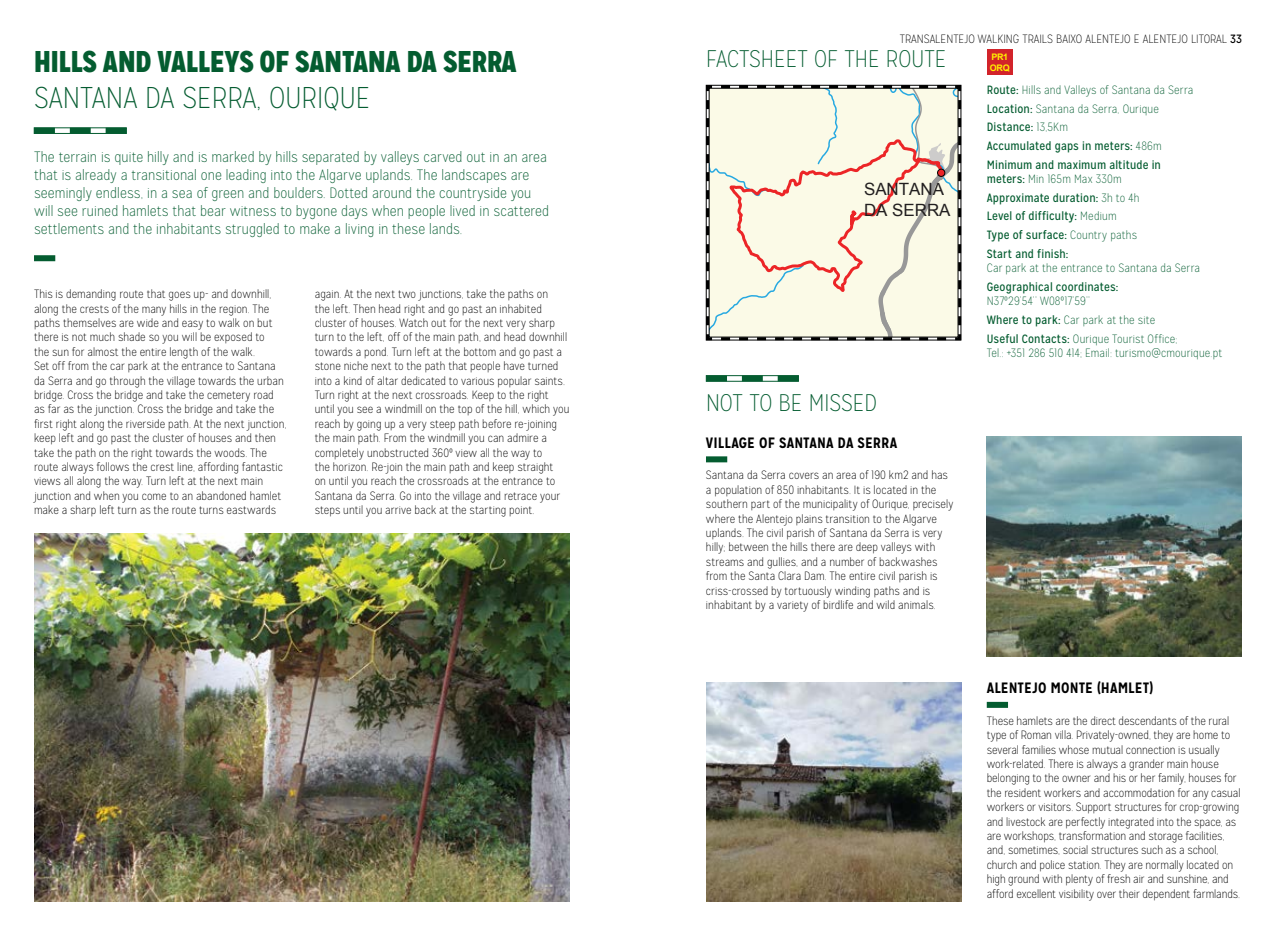
<style>
.page{position:relative;width:1276px;height:936px;background:#fff}
.page>*{position:absolute;margin:0;border:0;box-sizing:border-box;transform-origin:0 0}
.t1{font:900 30px "Mission Gothic";color:#045c30}
.t2{font:100 30px "Mission Gothic";color:#045c30}
.t3{font:100 24px "Mission Gothic";color:#045c30}
.t4{font:16.95px/20.2px "Arial";color:#221f20}
.t5{font:100 15px/18px "Mission Gothic";letter-spacing:.005em;color:#045c30}
.t6{font:700 15px "Mission Gothic";letter-spacing:.005em;color:#000}
.t7{font:100 12px/14.4px "Mission Gothic";letter-spacing:.005em;color:#000}
.t8{font:12px/18.6px "Mission Gothic";letter-spacing:.01em;color:#045c30}
.t9{font:100 12px/18.6px "Mission Gothic";letter-spacing:.015em;color:#045c30}
.t10{font:700 9px/10.8px "Arial";letter-spacing:-.04em;color:#fff200}
.s1{font-weight:400}
.s2{font-weight:100}
</style>
<div class="page">
<svg style="left:708px;top:377px;width:88px;height:2px"></svg>
<div style="left:706px;top:375px;width:92px;height:6px;border:1px solid #045c30"></div>
<img style="left:706px;top:682px;width:255px;height:219px">
<img style="left:986px;top:436px;width:256px;height:220px">
<svg style="left:36px;top:130px;width:88px;height:2px"></svg>
<div style="left:34px;top:128px;width:92px;height:6px;border:1px solid #045c30"></div>
<div style="left:34px;top:255px;width:21px;height:6px;background:#045c30"></div>
<img style="left:34px;top:534px;width:536px;height:367px">
<div style="left:706px;top:456px;width:21px;height:6px;background:#045c30"></div>
<div style="left:986px;top:701px;width:22px;height:6px;background:#045c30"></div>
<div style="left:986px;top:49px;width:26px;height:26px;background:#d2232a"></div>
<svg style="left:705px;top:84px;width:257px;height:257px;background:#f0e9d9"></svg>
<div style="left:706px;top:85px;width:255px;height:255px;border:1px solid #000"></div>
<h1 class="t1" style="left:34px;top:42px;width:484px">HILLS AND VALLEYS OF SANTANA DA SERRA</h1>
<h1 class="t2" style="left:34px;top:80px;width:338px">SANTANA DA SERRA, OURIQUE</h1>
<p class="t5" style="left:34px;top:148px;width:517px">The terrain is quite hilly and is marked by hills separated by valleys carved out in an area that is already a transitional one leading into the Algarve uplands. The landscapes are seemingly endless, in a sea of green and boulders. Dotted around the countryside you will see ruined hamlets that bear witness to bygone days when people lived in scattered settlements and the inhabitants struggled to make a living in these lands.</p>
<p class="t7" style="left:34px;top:287px;width:254px">This is demanding route that goes up- and downhill, along the crests of the many hills in the region. The paths themselves are wide and easy to walk on but there is not much shade so you will be exposed to<br>the sun for almost the entire length of the walk.<br>Set off from the car park at the entrance to Santana da Serra and go through the village towards the urban bridge. Cross the bridge and take the cemetery road as far as the junction. Cross the bridge and take the first right along the riverside path. At the next junction, keep left and go past the cluster of houses and then take the path on the right towards the woods. The route always follows the crest line, affording fantastic views all along the way. Turn left at the next main junction and when you come to an abandoned hamlet make a sharp left turn as the route turns eastwards</p>
<p class="t7" style="left:315px;top:287px;width:256px">again. At the next two junctions, take the paths on<br>the left. Then head right and go past an inhabited cluster of houses. Watch out for the next very sharp turn to the left, off of the main path, and head downhill towards a pond. Turn left at the bottom and go past a stone niche next to the path that people have turned into a kind of altar dedicated to various popular saints.<br>Turn right at the next crossroads. Keep to the right until you see a windmill on the top of the hill, which you reach by going up a very steep path before re-joining the main path. From the windmill you can admire a completely unobstructed 360º view all the way to<br>the horizon. Re-join the main path and keep straight<br>on until you reach the crossroads at the entrance to Santana da Serra. Go into the village and retrace your steps until you arrive back at the starting point.</p>
<p class="t7" style="left:900px;top:32px;width:343px">TRANSALENTEJO WALKING TRAILS BAIXO ALENTEJO E ALENTEJO LITORAL <span class="s1">33</span></p>
<h2 class="t3" style="left:706px;top:45px;width:242px">FACTSHEET OF THE ROUTE</h2>
<h3 class="t4" style="left:864px;top:179px;width:88px">SANTANA<br>DA SERRA</h3>
<h2 class="t3" style="left:706px;top:389px;width:173px">NOT TO BE MISSED</h2>
<p class="t6" style="left:706px;top:433px;width:193px">VILLAGE OF SANTANA DA SERRA</p>
<p class="t7" style="left:706px;top:468px;width:249px">Santana da Serra covers an area of 190 km2 and has a population of 850 inhabitants. It is located in the southern part of the municipality of Ourique, precisely where the Alentejo plains transition to the Algarve uplands. The civil parish of Santana da Serra is very hilly; between the hills there are deep valleys with streams and gullies, and a number of backwashes from the Santa Clara Dam. The entire civil parish is criss-crossed by tortuously winding paths and is inhabitant by a variety of birdlife and wild animals.</p>
<p class="t10" style="left:989px;top:52px;width:21px">PR1<br>ORQ</p>
<p class="t8" style="left:986px;top:81px;width:208px">Route: <span class="s2">Hills and Valleys of Santana da Serra<br></span>Location: <span class="s2">Santana da Serra, Ourique<br></span>Distance: <span class="s2">13,5Km<br></span>Accumulated gaps in meters: <span class="s2">486m<br></span>Minimum and maximum altitude in</p>
<p class="t8" style="left:986px;top:170px;width:154px">meters: <span class="s2">Min 165m Max 330m<br></span>Approximate duration: <span class="s2">3h to 4h<br></span>Level of difficulty: <span class="s2">Medium<br></span>Type of surface: <span class="s2">Country paths<br></span>Start and finish:</p>
<p class="t9" style="left:986px;top:259px;width:215px">Car park at the entrance to Santana da Serra</p>
<p class="t8" style="left:986px;top:277px;width:133px">Geographical coordinates:</p>
<p class="t9" style="left:986px;top:292px;width:192px">N37º29’54’’ W08º17’59’’<br><span class="s1">Where to park:</span> Car park at the site<br><span class="s1">Useful Contacts:</span> Ourique Tourist Office;</p>
<p class="t9" style="left:986px;top:343px;width:237px">Tel.: +351 286 510 414; Email: turismo@cmourique.pt</p>
<p class="t6" style="left:986px;top:678px;width:168px">ALENTEJO MONTE (HAMLET)</p>
<p class="t7" style="left:986px;top:713px;width:255px">These hamlets are the direct descendants of the rural type of Roman villa. Privately-owned, they are home to several families whose mutual connection is usually work-related. There is always a grander main house belonging to the owner and his or her family, houses for the resident workers and accommodation for any casual workers or visitors. Support structures for crop-growing and livestock are perfectly integrated into the space, as are workshops, transformation and storage facilities, and, sometimes, social structures such as a school, church and police station. They are normally located on high ground with plenty of fresh air and sunshine, and afford excellent visibility over their dependent farmlands.</p>
</div>
